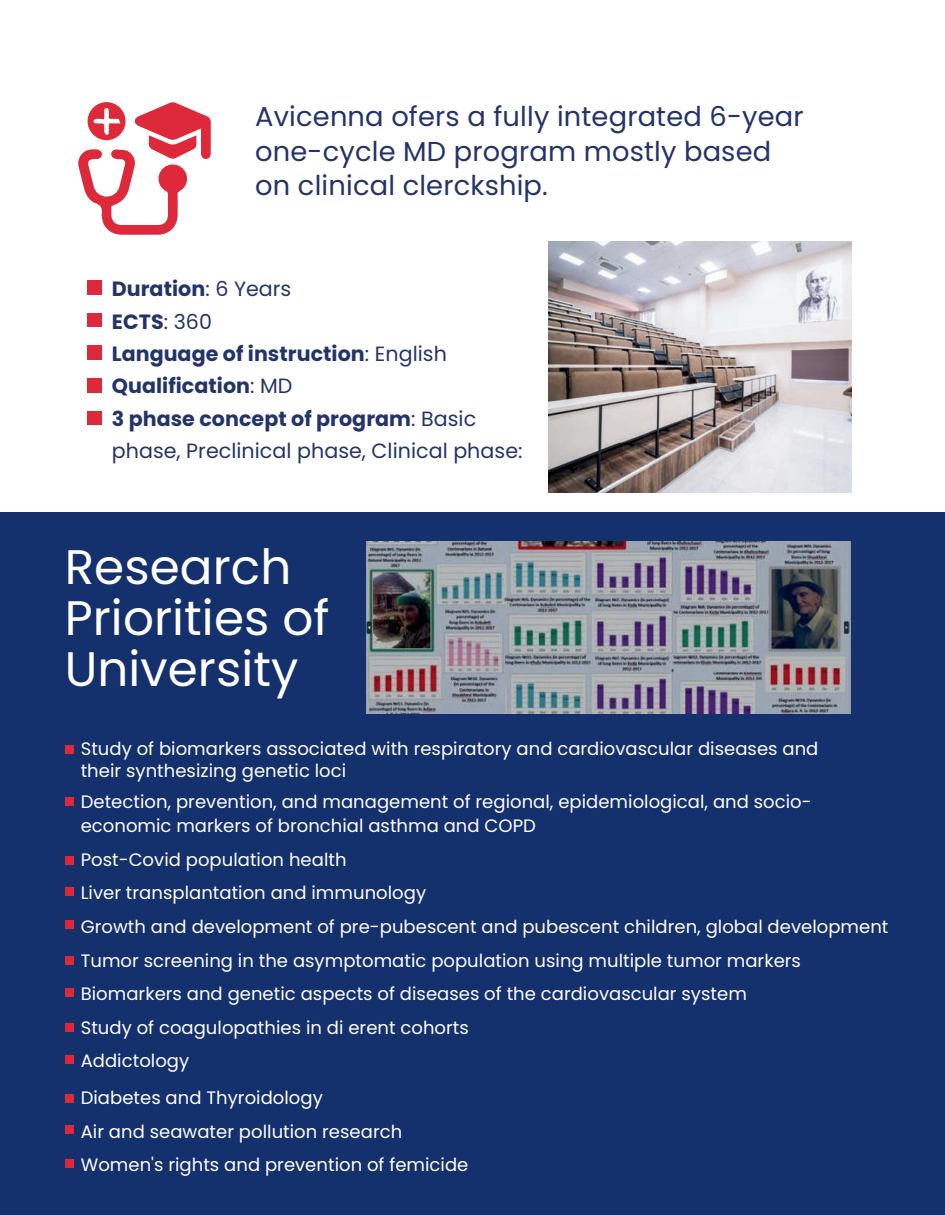
<style>
.page{position:relative;width:945px;height:1215px;background:#14306d}
.page>*{position:absolute;margin:0;border:0;box-sizing:border-box;transform-origin:0 0}
.t1{font:48.45px/50.7px "Poppins";color:#fff}
.t2{font:27.3px/34.8px "Poppins";letter-spacing:.005em;color:#243369}
.t3{font:700 20.55px/32.5px "Poppins";color:#243369}
.t4{font:18px/33.6px "Poppins";color:#fff}
.s1{font-weight:400}
</style>
<div class="page">
<div style="left:0;top:0;width:945px;height:511px;background:#fff"></div>
<svg style="left:78px;top:102px;width:133px;height:133px"></svg>
<img style="left:548px;top:241px;width:303px;height:251px">
<div style="left:88px;top:280px;width:13px;height:14px;background:#dd2939"></div>
<div style="left:88px;top:313px;width:13px;height:14px;background:#dd2939"></div>
<div style="left:88px;top:346px;width:14px;height:13px;background:#dd2939"></div>
<div style="left:88px;top:379px;width:14px;height:13px;background:#dd2939"></div>
<div style="left:88px;top:411px;width:14px;height:14px;background:#dd2939"></div>
<div style="left:65px;top:797px;width:9px;height:9px;background:#dd2939"></div>
<div style="left:65px;top:745px;width:9px;height:9px;background:#dd2939"></div>
<div style="left:65px;top:887px;width:9px;height:9px;background:#dd2939"></div>
<div style="left:65px;top:856px;width:9px;height:9px;background:#dd2939"></div>
<div style="left:65px;top:920px;width:9px;height:9px;background:#dd2939"></div>
<div style="left:65px;top:988px;width:9px;height:9px;background:#dd2939"></div>
<div style="left:65px;top:956px;width:9px;height:9px;background:#dd2939"></div>
<div style="left:65px;top:1055px;width:9px;height:9px;background:#dd2939"></div>
<div style="left:65px;top:1024px;width:9px;height:8px;background:#dd2939"></div>
<div style="left:65px;top:1125px;width:9px;height:9px;background:#dd2939"></div>
<div style="left:65px;top:1094px;width:9px;height:9px;background:#dd2939"></div>
<div style="left:65px;top:1159px;width:9px;height:9px;background:#dd2939"></div>
<img style="left:366px;top:542px;width:484px;height:172px">
<h2 class="t2" style="left:255px;top:99px;width:550px">Avicenna ofers a fully integrated 6-year one-cycle MD program mostly based on clinical clerckship.</h2>
<p class="t3" style="left:112px;top:273px;width:412px">Duration<span class="s1">: 6 Years<br></span>ECTS<span class="s1">: 360<br></span>Language of instruction<span class="s1">: English<br></span>Qualification<span class="s1">: MD<br></span>3 phase concept of program<span class="s1">: Basic phase, Preclinical phase, Clinical phase:</span></p>
<h1 class="t1" style="left:65px;top:542px;width:266px">Research<br>Priorities of<br>University</h1>
<p class="t4" style="left:81px;top:737px;width:739px;line-height:22.5px">Study of biomarkers associated with respiratory and cardiovascular diseases and their synthesizing genetic loci</p>
<p class="t4" style="left:81px;top:789px;width:732px;line-height:24.8px">Detection, prevention, and management of regional, epidemiological, and socio&shy;economic markers of bronchial asthma and COPD</p>
<p class="t4" style="left:81px;top:843px;width:809px">Post-Covid population health<br>Liver transplantation and immunology<br>Growth and development of pre-pubescent and pubescent children, global development Tumor screening in the asymptomatic population using multiple tumor markers Biomarkers and genetic aspects of diseases of the cardiovascular system<br>Study of coagulopathies in di erent cohorts<br>Addictology</p>
<p class="t4" style="left:81px;top:1081px;width:389px">Diabetes and Thyroidology<br>Air and seawater pollution research<br>Women's rights and prevention of femicide</p>
</div>
